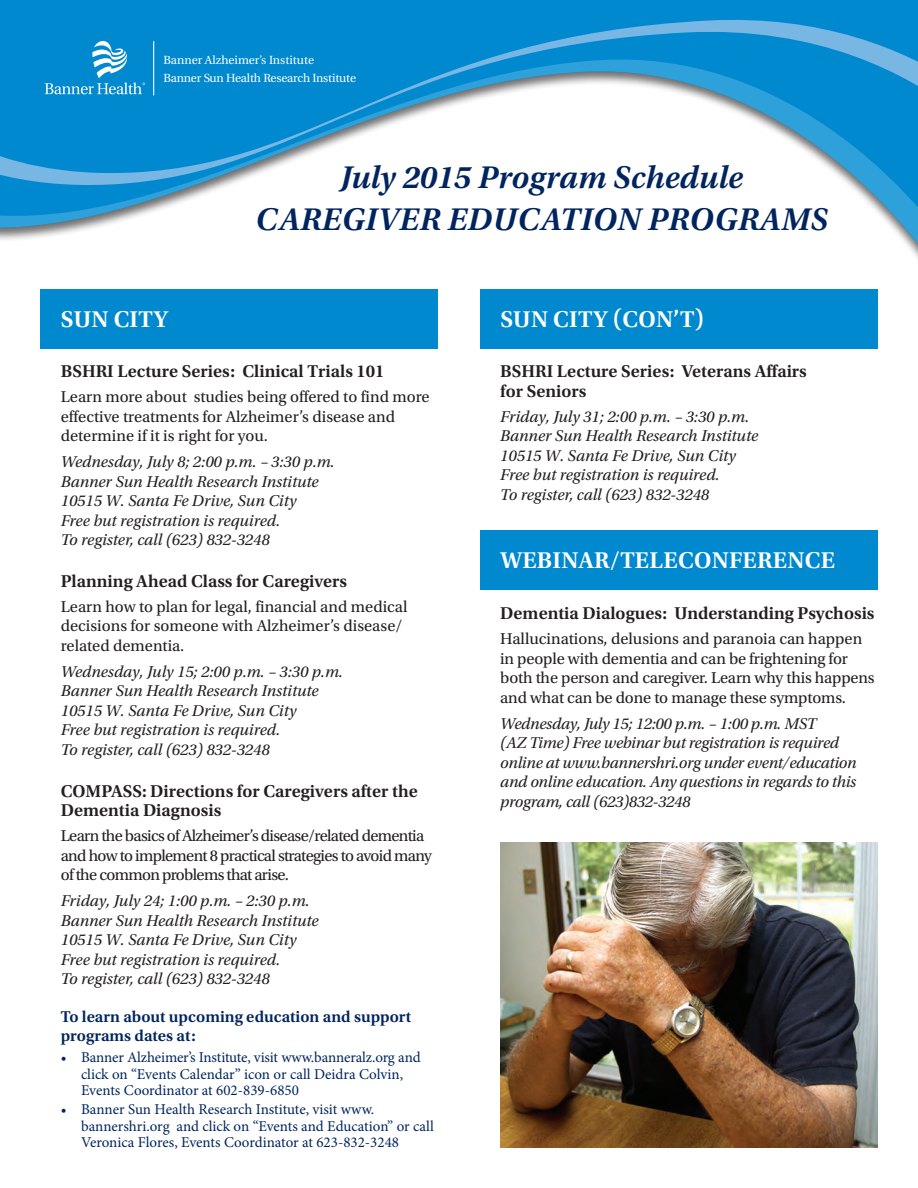
<style>
.page{position:relative;width:918px;height:1188px;background:#fff}
.page>*{position:absolute;margin:0;border:0;box-sizing:border-box;transform-origin:0 0}
.t1{font:italic 600 33px/42px "Utopia Std";letter-spacing:.01em;color:#00255e;text-align:center}
.t2{font:600 24px "Utopia Std";letter-spacing:.01em;color:#fff}
.t3{font:600 18px/19.5px "Utopia Std";color:#231f20}
.t4{font:italic 16.5px/19.5px "Utopia Std";color:#231f20}
.t5{font:16.5px/19.5px "Utopia Std";letter-spacing:-.005em;color:#231f20}
.t6{font:16.5px/19.5px "Utopia Std";letter-spacing:-.04em;color:#231f20}
.t7{font:600 16.5px/19.5px "Utopia Std";color:#00255e}
.t8{font:15px/16.5px "Minion Pro";letter-spacing:-.005em;color:#00255e}
.t9{font:11.7px/17.7px "Utopia";letter-spacing:-.015em;color:#fff}
</style>
<div class="page">
<div style="left:0;top:0;width:918px;height:8px;background:#0089cf"></div>
<svg style="left:0;top:194px;width:918px;height:65px"></svg>
<svg style="left:0;top:8px;width:918px;height:186px;fill:#0089cf"></svg>
<svg style="left:45px;top:38px;width:100px;height:56px;background:#259ad5"></svg>
<hr style="left:153px;top:41px;width:1px;height:54px;background:#fff">
<div style="left:480px;top:289px;width:398px;height:59px;background:#0089cf"></div>
<div style="left:40px;top:289px;width:398px;height:59px;background:#0089cf"></div>
<img style="left:500px;top:842px;width:378px;height:306px">
<div style="left:480px;top:530px;width:398px;height:60px;background:#0089cf"></div>
<p class="t9" style="left:163px;top:52px;width:194px">Banner Alzheimer’s Institute<br>Banner Sun Health Research Institute</p>
<p class="t1" style="left:256px;top:157px;width:574px">July 2015 Program Schedule<br>CAREGIVER EDUCATION PROGRAMS</p>
<p class="t2" style="left:61px;top:305px;width:109px">SUN CITY</p>
<p class="t2" style="left:500px;top:305px;width:205px">SUN CITY (CON’T)</p>
<p class="t3" style="left:61px;top:362px;width:325px">BSHRI Lecture Series: Clinical Trials 101</p>
<p class="t5" style="left:61px;top:387px;width:370px">Learn more about studies being offered to find more effective treatments for Alzheimer’s disease and determine if it is right for you.</p>
<p class="t4" style="left:61px;top:452px;width:276px">Wednesday, July 8; 2:00 p.m. – 3:30 p.m.<br>Banner Sun Health Research Institute 10515 W. Santa Fe Drive, Sun City<br>Free but registration is required.<br>To register, call (623) 832-3248</p>
<p class="t3" style="left:61px;top:572px;width:288px">Planning Ahead Class for Caregivers</p>
<p class="t5" style="left:61px;top:597px;width:348px">Learn how to plan for legal, financial and medical decisions for someone with Alzheimer’s disease/ related dementia.</p>
<p class="t4" style="left:61px;top:662px;width:284px">Wednesday, July 15; 2:00 p.m. – 3:30 p.m.<br>Banner Sun Health Research Institute 10515 W. Santa Fe Drive, Sun City<br>Free but registration is required.<br>To register, call (623) 832-3248</p>
<p class="t3" style="left:61px;top:782px;width:359px">COMPASS: Directions for Caregivers after the<br>Dementia Diagnosis</p>
<p class="t6" style="left:61px;top:826px;width:373px">Learn the basics of Alzheimer’s disease/related dementia and how to implement 8 practical strategies to avoid many of the common problems that arise.</p>
<p class="t4" style="left:61px;top:891px;width:259px">Friday, July 24; 1:00 p.m. – 2:30 p.m.<br>Banner Sun Health Research Institute 10515 W. Santa Fe Drive, Sun City Free but registration is required.<br>To register, call (623) 832-3248</p>
<p class="t3" style="left:500px;top:362px;width:308px">BSHRI Lecture Series: Veterans Affairs for Seniors</p>
<p class="t4" style="left:500px;top:407px;width:259px">Friday, July 31; 2:00 p.m. – 3:30 p.m.<br>Banner Sun Health Research Institute 10515 W. Santa Fe Drive, Sun City Free but registration is required.<br>To register, call (623) 832-3248</p>
<p class="t2" style="left:500px;top:547px;width:336px">WEBINAR/TELECONFERENCE</p>
<p class="t3" style="left:500px;top:604px;width:376px">Dementia Dialogues: Understanding Psychosis</p>
<p class="t5" style="left:500px;top:629px;width:376px">Hallucinations, delusions and paranoia can happen in people with dementia and can be frightening for both the person and caregiver. Learn why this happens and what can be done to manage these symptoms.</p>
<p class="t4" style="left:500px;top:714px;width:358px">Wednesday, July 15; 12:00 p.m. – 1:00 p.m. MST<br>(AZ Time) Free webinar but registration is required online at www.bannershri.org under event/education and online education. Any questions in regards to this program, call (623)832-3248</p>
<p class="t7" style="left:61px;top:1007px;width:352px">To learn about upcoming education and support programs dates at:</p>
<p class="t8" style="left:81px;top:1049px;width:341px;text-indent:-20px">• Banner Alzheimer’s Institute, visit www.banneralz.org and click on “Events Calendar” icon or call Deidra Colvin,<br>Events Coordinator at 602-839-6850</p>
<p class="t8" style="left:81px;top:1101px;width:354px;text-indent:-20px">• Banner Sun Health Research Institute, visit www. bannershri.org and click on “Events and Education” or call<br>Veronica Flores, Events Coordinator at 623-832-3248</p>
</div>
